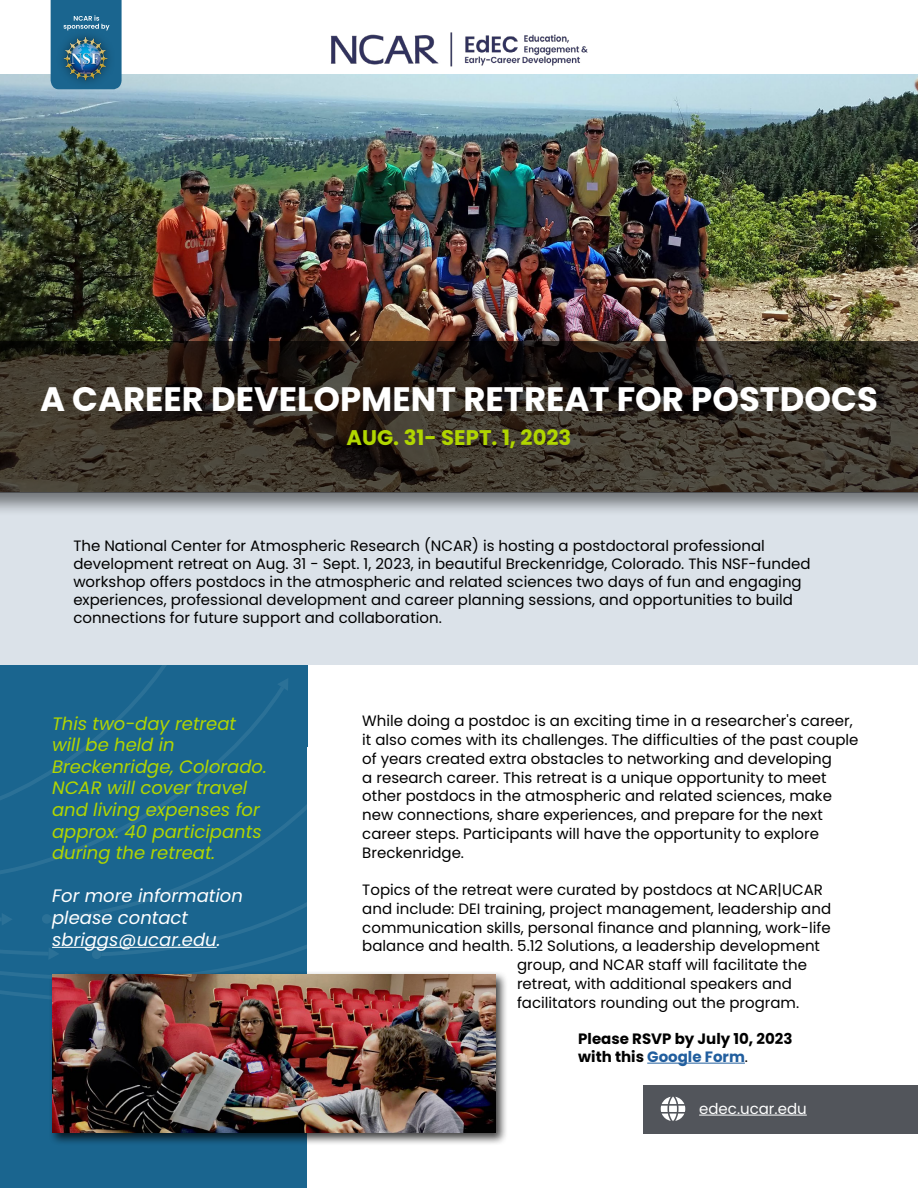
<style>
.page{position:relative;width:918px;height:1188px;background:#fff}
.page>*{position:absolute;margin:0;border:0;box-sizing:border-box;transform-origin:0 0}
.t1{font:700 33.9px "Poppins";color:#fff}
.t2{font:700 21.15px "Poppins";color:#b1d600}
.t3{font:italic 18px/21.6px "Poppins";color:#b1d600}
.t4{font:italic 18px/21.6px "Poppins";color:#fff}
.t5{font:15px/18.8px "Poppins";color:#000}
.t6{font:700 15px/18px "Poppins";color:#000}
.t7{font:15px "Poppins";color:#fff}
.s1{color:#215e9e}
.s2{font-weight:400}
</style>
<div class="page">
<img style="left:0;top:74px;width:918px;height:264px">
<div style="left:0;top:492px;width:308px;height:696px;background:#1a658f"></div>
<svg style="left:0;top:665px;width:308px;height:334px"></svg>
<div style="left:0;top:492px;width:918px;height:173px;background:#dbe2e9"></div>
<div style="left:644px;top:1085px;width:274px;height:49px;background:#52555b"></div>
<div style="left:0;top:338px;width:918px;height:179px;background:#000;opacity:.75"></div>
<svg style="left:0;top:341px;width:918px;height:151px;background:#332c23"></svg>
<hr style="left:699px;top:1115px;width:108px;height:1px;background:#fff">
<svg style="left:661px;top:1097px;width:24px;height:24px"></svg>
<hr style="left:52px;top:947px;width:165px;height:1px;background:#fff">
<hr style="left:647px;top:1063px;width:98px;height:1px;background:#215e9e">
<div style="left:49px;top:971px;width:460px;height:174px;background:#000;opacity:.75"></div>
<img style="left:52px;top:974px;width:444px;height:158px">
<img style="left:330px;top:32px;width:258px;height:35px">
<img style="left:51px;top:0;width:71px;height:89px">
<h1 class="t1" style="left:40px;top:379px;width:839px">A CAREER DEVELOPMENT RETREAT FOR POSTDOCS</h1>
<h2 class="t2" style="left:347px;top:425px;width:226px">AUG. 31- SEPT. 1, 2023</h2>
<p class="t5" style="left:73px;top:537px;width:739px;line-height:18px">The National Center for Atmospheric Research (NCAR) is hosting a postdoctoral professional development retreat on Aug. 31 - Sept. 1, 2023, in beautiful Breckenridge, Colorado. This NSF-funded workshop offers postdocs in the atmospheric and related sciences two days of fun and engaging experiences, professional development and career planning sessions, and opportunities to build connections for future support and collaboration.</p>
<p class="t3" style="left:52px;top:713px;width:216px">This two-day retreat will be held in<br>Breckenridge, Colorado.<br>NCAR will cover travel and living expenses for approx. 40 participants during the retreat.</p>
<p class="t4" style="left:52px;top:885px;width:192px">For more information please contact sbriggs@ucar.edu.</p>
<p class="t5" style="left:362px;top:712px;width:498px">While doing a postdoc is an exciting time in a researcher's career, it also comes with its challenges. The difficulties of the past couple of years created extra obstacles to networking and developing<br>a research career. This retreat is a unique opportunity to meet other postdocs in the atmospheric and related sciences, make new connections, share experiences, and prepare for the next career steps. Participants will have the opportunity to explore Breckenridge.</p>
<p class="t5" style="left:362px;top:881px;width:462px">Topics of the retreat were curated by postdocs at NCAR|UCAR</p>
<p class="t5" style="left:362px;top:899px;width:470px">and include: DEI training, project management, leadership and</p>
<p class="t5" style="left:362px;top:918px;width:470px">communication skills, personal finance and planning, work-life</p>
<p class="t5" style="left:362px;top:937px;width:459px">balance and health. 5.12 Solutions, a leadership development</p>
<p class="t5" style="left:517px;top:956px;width:291px">group, and NCAR staff will facilitate the</p>
<p class="t5" style="left:517px;top:974px;width:276px">retreat, with additional speakers and</p>
<p class="t5" style="left:517px;top:993px;width:284px">facilitators rounding out the program.</p>
<p class="t6" style="left:578px;top:1029px;width:216px">Please RSVP by July 10, 2023 with this <span class="s1">Google Form</span><span class="s2">.</span></p>
<p class="t7" style="left:699px;top:1100px;width:109px">edec.ucar.edu</p>
</div>
